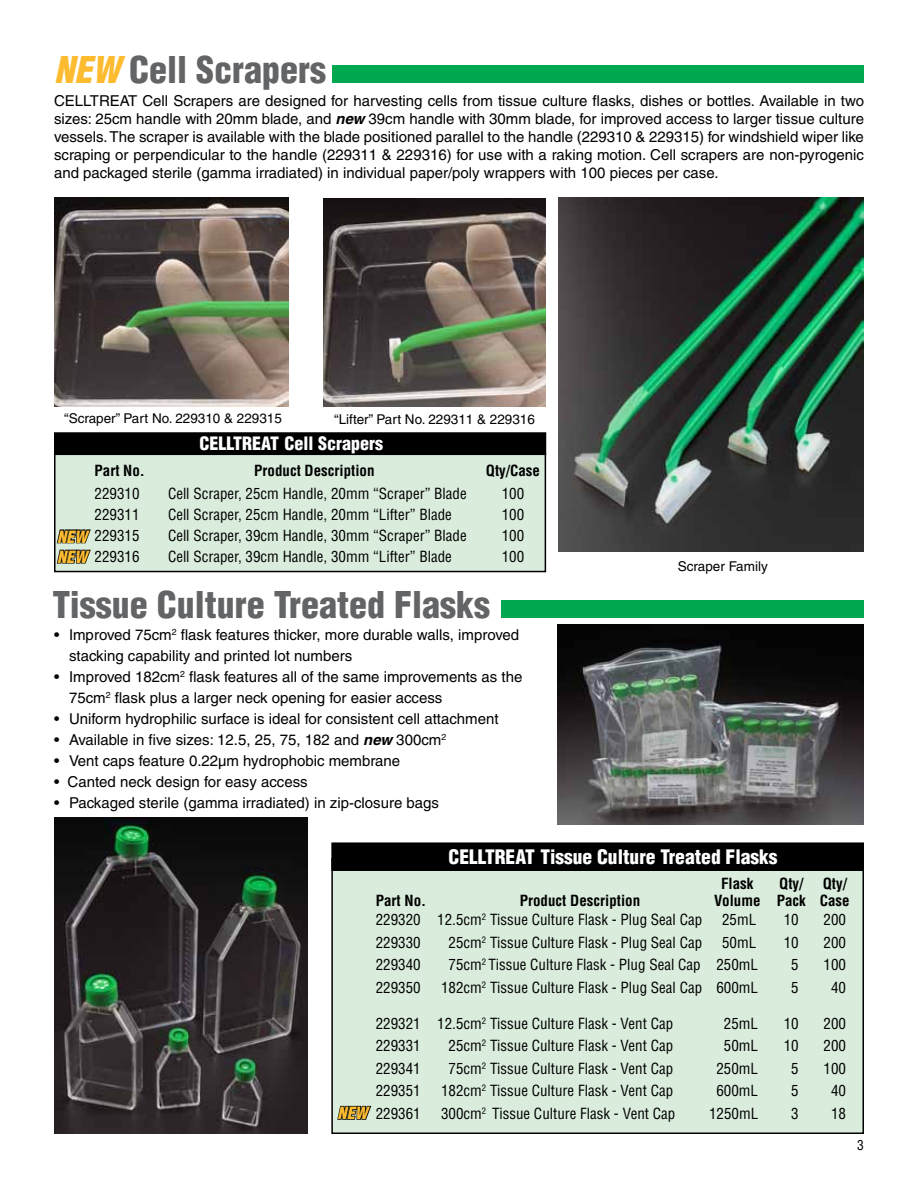
<style>
.page{position:relative;width:918px;height:1188px;background:#fff}
.page>*{position:absolute;margin:0;border:0;box-sizing:border-box;transform-origin:0 0}
.t1{font:900 condensed 36px "Helvetica";color:#636466}
.t2{font:900 condensed 19.5px "Helvetica";color:#fff}
.t3{font:900 condensed 18px "Helvetica";color:#fff}
.t4{font:italic 900 condensed 16.5px "Helvetica";color:#fdbb30}
.t5{font:15px/18px "Helvetica";color:#000}
.t6{font:condensed 15px "Helvetica";color:#000}
.t7{font:700 condensed 15px "Helvetica";color:#000}
.t8{font:13.5px "Helvetica";color:#000}
.t9{font:condensed 13.5px "Helvetica";color:#000}
.s1{font-style:italic;color:#fdbb30}
.s2{font-weight:700;font-style:italic}
.s3{font-weight:900;font-style:italic;font-size:16.5px;color:#fdbb30}
</style>
<div class="page">
<div style="left:55px;top:453px;width:490px;height:119px;background:#daeddd"></div>
<div style="left:54px;top:453px;width:492px;height:119px;border:2px solid #000"></div>
<div style="left:501px;top:600px;width:363px;height:18px;background:#00a94f"></div>
<img style="left:558px;top:624px;width:306px;height:200px">
<div style="left:332px;top:859px;width:531px;height:274px;background:#daeddd"></div>
<div style="left:331px;top:858px;width:533px;height:276px;border:2px solid #000"></div>
<div style="left:332px;top:843px;width:531px;height:27px;background:#000"></div>
<div style="left:331px;top:842px;width:533px;height:29px;border:2px solid #000"></div>
<img style="left:55px;top:198px;width:233px;height:209px">
<div style="left:55px;top:433px;width:490px;height:21px;background:#000"></div>
<div style="left:54px;top:432px;width:492px;height:23px;border:2px solid #000"></div>
<img style="left:324px;top:198px;width:222px;height:208px">
<div style="left:332px;top:65px;width:532px;height:18px;background:#00a94f"></div>
<svg style="left:56px;top:509px;width:36px;height:64px"></svg>
<svg style="left:336px;top:1105px;width:36px;height:29px"></svg>
<img style="left:558px;top:198px;width:306px;height:353px">
<img style="left:54px;top:818px;width:253px;height:316px">
<h1 class="t1" style="left:54px;top:48px;width:274px"><span class="s1">NEW</span> Cell Scrapers</h1>
<p class="t5" style="left:54px;top:92px;width:812px;text-align:justify">CELLTREAT Cell Scrapers are designed for harvesting cells from tissue culture flasks, dishes or bottles. Available in two sizes: 25cm handle with 20mm blade, and <span class="s2">new</span> 39cm handle with 30mm blade, for improved access to larger tissue culture vessels. The scraper is available with the blade positioned parallel to the handle (229310 &amp; 229315) for windshield wiper like scraping or perpendicular to the handle (229311 &amp; 229316) for use with a raking motion. Cell scrapers are non-pyrogenic and packaged sterile (gamma irradiated) in individual paper/poly wrappers with 100 pieces per case.</p>
<p class="t8" style="left:64px;top:411px;width:219px">“Scraper” Part No. 229310 &amp; 229315</p>
<p class="t8" style="left:334px;top:412px;width:202px">“Lifter” Part No. 229311 &amp; 229316</p>
<p class="t3" style="left:200px;top:432px;width:185px">CELLTREAT Cell Scrapers</p>
<p class="t7" style="left:94px;top:462px;width:52px">Part No.</p>
<p class="t7" style="left:254px;top:462px;width:122px">Product Description</p>
<p class="t7" style="left:486px;top:462px;width:56px">Qty/Case</p>
<p class="t6" style="left:94px;top:484px;width:46px">229310</p>
<p class="t6" style="left:168px;top:484px;width:300px">Cell Scraper, 25cm Handle, 20mm “Scraper” Blade</p>
<p class="t6" style="left:502px;top:484px;width:24px">100</p>
<p class="t6" style="left:94px;top:505px;width:46px">229311</p>
<p class="t6" style="left:168px;top:505px;width:285px">Cell Scraper, 25cm Handle, 20mm “Lifter” Blade</p>
<p class="t6" style="left:502px;top:505px;width:24px">100</p>
<p class="t6" style="left:94px;top:526px;width:46px">229315</p>
<p class="t6" style="left:168px;top:526px;width:300px">Cell Scraper, 39cm Handle, 30mm “Scraper” Blade</p>
<p class="t6" style="left:502px;top:526px;width:24px">100</p>
<p class="t6" style="left:168px;top:547px;width:285px">Cell Scraper, 39cm Handle, 30mm “Lifter” Blade</p>
<p class="t6" style="left:502px;top:547px;width:24px">100</p>
<p class="t4" style="left:57px;top:526px;width:32px">NEW</p>
<p class="t6" style="left:57px;top:547px;width:84px"><span class="s3">NEW</span> 229316</p>
<h1 class="t1" style="left:52px;top:583px;width:439px">Tissue Culture Treated Flasks</h1>
<p class="t5" style="left:69px;top:624px;width:452px;line-height:21px;text-indent:-15px">• Improved 75cm<sup>2</sup> flask features thicker, more durable walls, improved stacking capability and printed lot numbers</p>
<p class="t5" style="left:69px;top:666px;width:455px;line-height:21px;text-indent:-15px">• Improved 182cm<sup>2</sup> flask features all of the same improvements as the<br>75cm<sup>2</sup> flask plus a larger neck opening for easier access</p>
<p class="t5" style="left:54px;top:710px;width:446px">• Uniform hydrophilic surface is ideal for consistent cell attachment</p>
<p class="t5" style="left:54px;top:731px;width:394px">• Available in five sizes: 12.5, 25, 75, 182 and <span class="s2">new</span> 300cm<sup>2</sup></p>
<p class="t5" style="left:54px;top:752px;width:348px">• Vent caps feature 0.22µm hydrophobic membrane</p>
<p class="t5" style="left:54px;top:773px;width:255px">• Canted neck design for easy access</p>
<p class="t5" style="left:54px;top:794px;width:387px">• Packaged sterile (gamma irradiated) in zip-closure bags</p>
<p class="t8" style="left:678px;top:558px;width:91px">Scraper Family</p>
<h2 class="t2" style="left:449px;top:844px;width:331px">CELLTREAT Tissue Culture Treated Flasks</h2>
<p class="t7" style="left:721px;top:874px;width:34px">Flask</p>
<p class="t7" style="left:779px;top:874px;width:26px">Qty/</p>
<p class="t7" style="left:823px;top:874px;width:26px">Qty/</p>
<p class="t7" style="left:376px;top:891px;width:52px">Part No.</p>
<p class="t7" style="left:520px;top:891px;width:122px">Product Description</p>
<p class="t7" style="left:714px;top:891px;width:137px">Volume Pack Case</p>
<p class="t6" style="left:376px;top:910px;width:328px">229320 12.5cm<sup>2</sup> Tissue Culture Flask - Plug Seal Cap</p>
<p class="t6" style="left:722px;top:910px;width:36px">25mL</p>
<p class="t6" style="left:784px;top:910px;width:16px">10</p>
<p class="t6" style="left:824px;top:910px;width:24px">200</p>
<p class="t6" style="left:376px;top:933px;width:46px">229330</p>
<p class="t6" style="left:449px;top:933px;width:255px">25cm<sup>2</sup> Tissue Culture Flask - Plug Seal Cap</p>
<p class="t6" style="left:722px;top:933px;width:36px">50mL</p>
<p class="t6" style="left:784px;top:933px;width:16px">10</p>
<p class="t6" style="left:824px;top:933px;width:24px">200</p>
<p class="t6" style="left:376px;top:955px;width:46px">229340</p>
<p class="t6" style="left:449px;top:955px;width:311px">75cm<sup>2</sup> Tissue Culture Flask - Plug Seal Cap 250mL</p>
<p class="t6" style="left:791px;top:955px;width:9px">5</p>
<p class="t6" style="left:824px;top:955px;width:24px">100</p>
<p class="t6" style="left:376px;top:978px;width:47px">229350</p>
<p class="t6" style="left:441px;top:978px;width:319px">182cm<sup>2</sup> Tissue Culture Flask - Plug Seal Cap 600mL</p>
<p class="t6" style="left:791px;top:978px;width:9px">5</p>
<p class="t6" style="left:831px;top:978px;width:16px">40</p>
<p class="t6" style="left:376px;top:1014px;width:299px">229321 12.5cm<sup>2</sup> Tissue Culture Flask - Vent Cap</p>
<p class="t6" style="left:724px;top:1014px;width:36px">25mL</p>
<p class="t6" style="left:784px;top:1014px;width:16px">10</p>
<p class="t6" style="left:824px;top:1014px;width:24px">200</p>
<p class="t6" style="left:376px;top:1036px;width:46px">229331</p>
<p class="t6" style="left:449px;top:1036px;width:226px">25cm<sup>2</sup> Tissue Culture Flask - Vent Cap</p>
<p class="t6" style="left:724px;top:1036px;width:36px">50mL</p>
<p class="t6" style="left:784px;top:1036px;width:16px">10</p>
<p class="t6" style="left:824px;top:1036px;width:24px">200</p>
<p class="t6" style="left:376px;top:1059px;width:46px">229341</p>
<p class="t6" style="left:449px;top:1059px;width:226px">75cm<sup>2</sup> Tissue Culture Flask - Vent Cap</p>
<p class="t6" style="left:716px;top:1059px;width:43px">250mL</p>
<p class="t6" style="left:791px;top:1059px;width:9px">5</p>
<p class="t6" style="left:824px;top:1059px;width:24px">100</p>
<p class="t6" style="left:376px;top:1081px;width:46px">229351</p>
<p class="t6" style="left:441px;top:1081px;width:234px">182cm<sup>2</sup> Tissue Culture Flask - Vent Cap</p>
<p class="t6" style="left:716px;top:1081px;width:43px">600mL</p>
<p class="t6" style="left:791px;top:1081px;width:9px">5</p>
<p class="t6" style="left:831px;top:1081px;width:16px">40</p>
<p class="t6" style="left:376px;top:1104px;width:46px">229361</p>
<p class="t6" style="left:441px;top:1104px;width:236px">300cm<sup>2</sup> Tissue Culture Flask - Vent Cap</p>
<p class="t6" style="left:709px;top:1104px;width:51px">1250mL</p>
<p class="t6" style="left:791px;top:1104px;width:9px">3</p>
<p class="t6" style="left:831px;top:1104px;width:16px">18</p>
<p class="t4" style="left:338px;top:1103px;width:32px">NEW</p>
<p class="t9" style="left:857px;top:1136px;width:8px">3</p>
</div>
